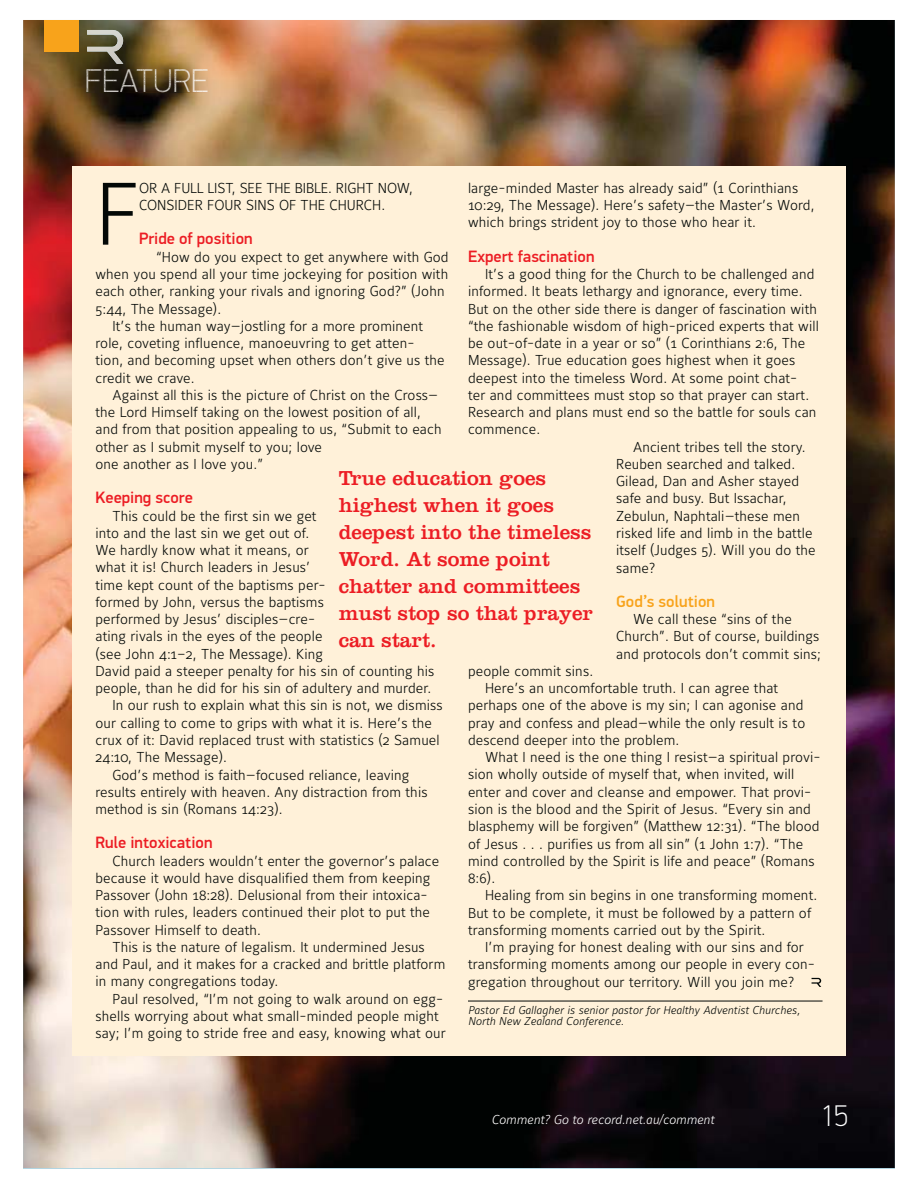
<style>
.page{position:relative;width:918px;height:1188px;background:#fff}
.page>*{position:absolute;margin:0;border:0;box-sizing:border-box;transform-origin:0 0}
.t1{font:300 87.6px "Maurea";color:#030806}
.t2{font:100 33px "PF Din Display Pro";color:#d1cec4}
.t3{font:100 30px "PF Din Display Pro";color:#fff}
.t4{font:21px/27px "Clarendon";color:#ec1d24}
.t5{font:500 16.5px "PF Din Display Pro";color:#ec1d24}
.t6{font:500 16.5px "PF Din Display Pro";color:#f8a31b}
.t7{font:300 14.25px/17.2px "Maurea";letter-spacing:.01em;color:#030806}
.t8{font:italic 300 12.75px "Maurea";color:#fff}
.t9{font:italic 300 11.25px/10.5px "Maurea";letter-spacing:.01em;color:#030806}
.s1{color:#ccc8c2}
.s2{color:#c8c5c0}
.s3{color:#d5cfc4}
.s4{color:#dcd5c6}
.s5{color:#ded6ca}
.s6{color:#eee4d9}
</style>
<div class="page">
<img style="left:23px;top:20px;width:872px;height:1148px">
<div style="left:45px;top:20px;width:34px;height:31px;background:#f8a31b"></div>
<img style="left:87px;top:30px;width:36px;height:34px">
<img style="left:87px;top:69px;width:121px;height:23px">
<div style="left:72px;top:166px;width:774px;height:889px;background:#fff1d9"></div>
<hr style="left:468px;top:1001px;width:355px;height:1px;background:#030806">
<svg style="left:812px;top:978px;width:9px;height:9px"></svg>
<h2 class="t2" style="left:85px;top:61px;width:125px">F<span class="s1">E</span><span class="s2">A</span><span class="s3">T</span><span class="s4">U</span><span class="s5">R</span><span class="s6">E</span></h2>
<p class="t7" style="left:468px;top:180px;width:348px">large-minded Master has already said” (1 Corinthians<br>10:29, The Message). Here’s safety—the Master’s Word, which brings strident joy to those who hear it.</p>
<p class="t5" style="left:468px;top:250px;width:128px">Expert fascination</p>
<p class="t7" style="left:485px;top:266px;width:331px">It’s a good thing for the Church to be challenged and</p>
<p class="t7" style="left:468px;top:284px;width:336px">informed. It beats lethargy and ignorance, every time.</p>
<p class="t7" style="left:468px;top:301px;width:351px">But on the other side there is danger of fascination with</p>
<p class="t7" style="left:468px;top:318px;width:352px">“the fashionable wisdom of high-priced experts that will</p>
<p class="t7" style="left:468px;top:336px;width:339px">be out-of-date in a year or so” (1 Corinthians 2:6, The</p>
<p class="t7" style="left:468px;top:353px;width:329px">Message). True education goes highest when it goes</p>
<p class="t7" style="left:468px;top:370px;width:331px">deepest into the timeless Word. At some point chat-</p>
<p class="t7" style="left:468px;top:387px;width:343px">ter and committees must stop so that prayer can start.</p>
<p class="t7" style="left:468px;top:405px;width:350px">Research and plans must end so the battle for souls can</p>
<p class="t7" style="left:468px;top:422px;width:74px">commence.</p>
<p class="t7" style="left:633px;top:439px;width:174px">Ancient tribes tell the story.</p>
<p class="t7" style="left:616px;top:456px;width:181px">Reuben searched and talked.</p>
<p class="t7" style="left:616px;top:474px;width:184px">Gilead, Dan and Asher stayed</p>
<p class="t7" style="left:616px;top:491px;width:172px">safe and busy. But Issachar,</p>
<p class="t7" style="left:616px;top:508px;width:186px">Zebulun, Naphtali—these men</p>
<p class="t7" style="left:616px;top:525px;width:198px">risked life and limb in the battle</p>
<p class="t7" style="left:616px;top:543px;width:201px">itself (Judges 5). Will you do the</p>
<p class="t7" style="left:616px;top:560px;width:41px">same?</p>
<p class="t6" style="left:616px;top:595px;width:100px">God’s solution</p>
<p class="t7" style="left:616px;top:611px;width:207px;text-indent:17px">We call these “sins of the<br>Church”. But of course, buildings and protocols don’t commit sins;</p>
<p class="t7" style="left:468px;top:663px;width:127px">people commit sins.</p>
<p class="t7" style="left:485px;top:681px;width:295px">Here’s an uncomfortable truth. I can agree that</p>
<p class="t7" style="left:468px;top:698px;width:337px">perhaps one of the above is my sin; I can agonise and</p>
<p class="t7" style="left:468px;top:715px;width:339px">pray and confess and plead—while the only result is to</p>
<p class="t7" style="left:468px;top:732px;width:213px">descend deeper into the problem.</p>
<p class="t7" style="left:485px;top:750px;width:337px">What I need is the one thing I resist—a spiritual provi-</p>
<p class="t7" style="left:468px;top:767px;width:328px">sion wholly outside of myself that, when invited, will</p>
<p class="t7" style="left:468px;top:784px;width:345px">enter and cover and cleanse and empower. That provi-</p>
<p class="t7" style="left:468px;top:801px;width:344px">sion is the blood and the Spirit of Jesus. “Every sin and</p>
<p class="t7" style="left:468px;top:819px;width:353px">blasphemy will be forgiven” (Matthew 12:31). “The blood</p>
<p class="t7" style="left:468px;top:836px;width:337px">of Jesus . . . purifies us from all sin” (1 John 1:7). “The</p>
<p class="t7" style="left:468px;top:853px;width:348px">mind controlled by the Spirit is life and peace” (Romans</p>
<p class="t7" style="left:468px;top:870px;width:29px">8:6).</p>
<p class="t7" style="left:485px;top:888px;width:334px">Healing from sin begins in one transforming moment.</p>
<p class="t7" style="left:468px;top:905px;width:345px">But to be complete, it must be followed by a pattern of</p>
<p class="t7" style="left:468px;top:922px;width:299px">transforming moments carried out by the Spirit.</p>
<p class="t7" style="left:485px;top:939px;width:320px">I’m praying for honest dealing with our sins and for</p>
<p class="t7" style="left:468px;top:957px;width:348px">transforming moments among our people in every con-</p>
<p class="t7" style="left:468px;top:974px;width:328px">gregation throughout our territory. Will you join me?</p>
<p class="t9" style="left:468px;top:1006px;width:334px">Pastor Ed Gallagher is senior pastor for Healthy Adventist Churches,<br>North New Zealand Conference.</p>
<h1 class="t1" style="left:95px;top:179px;width:46px">F</h1>
<p class="t7" style="left:139px;top:180px;width:275px">OR A FULL LIST, SEE THE BIBLE. RIGHT NOW,<br>CONSIDER FOUR SINS OF THE CHURCH.</p>
<p class="t5" style="left:139px;top:233px;width:115px">Pride of position</p>
<p class="t7" style="left:156px;top:249px;width:294px">“How do you expect to get anywhere with God</p>
<p class="t7" style="left:95px;top:266px;width:354px">when you spend all your time jockeying for position with</p>
<p class="t7" style="left:95px;top:284px;width:351px">each other, ranking your rivals and ignoring God?” (John</p>
<p class="t7" style="left:95px;top:301px;width:127px">5:44, The Message).</p>
<p class="t7" style="left:112px;top:318px;width:312px">It’s the human way—jostling for a more prominent</p>
<p class="t7" style="left:95px;top:336px;width:321px">role, coveting influence, manoeuvring to get atten-</p>
<p class="t7" style="left:95px;top:353px;width:351px">tion, and becoming upset when others don’t give us the</p>
<p class="t7" style="left:95px;top:370px;width:101px">credit we crave.</p>
<p class="t7" style="left:112px;top:387px;width:327px">Against all this is the picture of Christ on the Cross—</p>
<p class="t7" style="left:95px;top:405px;width:327px">the Lord Himself taking on the lowest position of all,</p>
<p class="t7" style="left:95px;top:422px;width:348px">and from that position appealing to us, “Submit to each</p>
<p class="t7" style="left:95px;top:439px;width:228px">other as I submit myself to you; love</p>
<p class="t7" style="left:95px;top:456px;width:169px">one another as I love you.”</p>
<p class="t5" style="left:95px;top:491px;width:99px">Keeping score</p>
<p class="t7" style="left:112px;top:508px;width:206px">This could be the first sin we get</p>
<p class="t7" style="left:95px;top:525px;width:216px">into and the last sin we get out of.</p>
<p class="t7" style="left:95px;top:543px;width:215px">We hardly know what it means, or</p>
<p class="t7" style="left:95px;top:560px;width:216px">what it is! Church leaders in Jesus’</p>
<p class="t7" style="left:95px;top:577px;width:232px">time kept count of the baptisms per-</p>
<p class="t7" style="left:95px;top:594px;width:230px">formed by John, versus the baptisms</p>
<p class="t7" style="left:95px;top:612px;width:221px">performed by Jesus’ disciples—cre-</p>
<p class="t7" style="left:95px;top:629px;width:229px">ating rivals in the eyes of the people</p>
<p class="t7" style="left:95px;top:646px;width:229px">(see John 4:1–2, The Message). King</p>
<p class="t7" style="left:95px;top:663px;width:341px">David paid a steeper penalty for his sin of counting his</p>
<p class="t7" style="left:95px;top:681px;width:337px">people, than he did for his sin of adultery and murder.</p>
<p class="t7" style="left:112px;top:698px;width:332px">In our rush to explain what this sin is not, we dismiss</p>
<p class="t7" style="left:95px;top:715px;width:338px">our calling to come to grips with what it is. Here’s the</p>
<p class="t7" style="left:95px;top:732px;width:346px">crux of it: David replaced trust with statistics (2 Samuel</p>
<p class="t7" style="left:95px;top:750px;width:133px">24:10, The Message).</p>
<p class="t7" style="left:112px;top:767px;width:298px">God’s method is faith—focused reliance, leaving</p>
<p class="t7" style="left:95px;top:784px;width:334px">results entirely with heaven. Any distraction from this</p>
<p class="t7" style="left:95px;top:801px;width:189px">method is sin (Romans 14:23).</p>
<p class="t5" style="left:95px;top:836px;width:119px">Rule intoxication</p>
<p class="t7" style="left:95px;top:853px;width:345px;text-indent:17px">Church leaders wouldn’t enter the governor’s palace because it would have disqualified them from keeping Passover (John 18:28). Delusional from their intoxica&shy;tion with rules, leaders continued their plot to put the Passover Himself to death.</p>
<p class="t7" style="left:95px;top:939px;width:351px;text-indent:17px">This is the nature of legalism. It undermined Jesus and Paul, and it makes for a cracked and brittle platform in many congregations today.</p>
<p class="t7" style="left:95px;top:991px;width:352px;text-indent:17px">Paul resolved, “I’m not going to walk around on egg&shy;shells worrying about what small-minded people might say; I’m going to stride free and easy, knowing what our</p>
<h3 class="t4" style="left:339px;top:466px;width:256px">True education goes highest when it goes deepest into the timeless<br>Word. At some point chatter and committees must stop so that prayer can start.</h3>
<p class="t8" style="left:491px;top:1115px;width:224px">Comment? Go to record.net.au/comment</p>
<h3 class="t3" style="left:820px;top:1098px;width:30px">15</h3>
</div>
